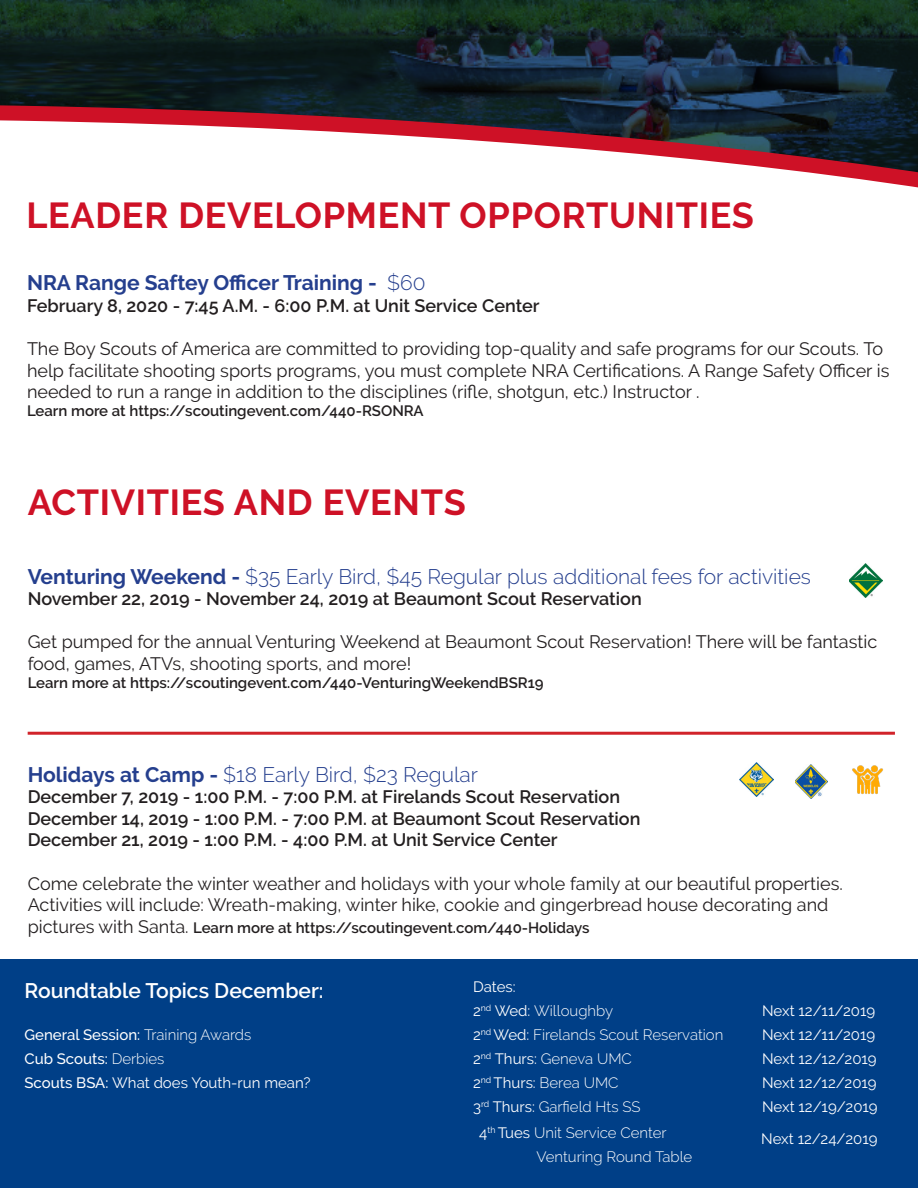
<style>
.page{position:relative;width:918px;height:1188px;background:#fff}
.page>*{position:absolute;margin:0;border:0;box-sizing:border-box;transform-origin:0 0}
.t1{font:700 36px "Raleway";letter-spacing:.02em;color:#ce1126}
.t2{font:300 21px "Raleway";color:#253f8e}
.t3{font:700 21px "Raleway";color:#253f8e}
.t4{font:600 21px "Raleway";color:#fff}
.t5{font:18px/21.6px "Raleway";color:#231f20}
.t6{font:600 18px "Raleway";color:#231f20}
.t7{font:600 15px "Raleway";color:#231f20}
.t8{font:300 15px "Raleway";color:#fff}
.t9{font:15px "Raleway";color:#fff}
.t10{font:500 15px "Raleway";color:#fff}
.s1{font-weight:300}
.s2{font-weight:700}
.s3{font-weight:400;font-size:18px}
.s4{font-weight:500}
.s5{font-weight:400}
</style>
<div class="page">
<svg style="left:0;top:0;width:918px;height:85px;background:#132827"></svg>
<svg style="left:0;top:85px;width:918px;height:103px"></svg>
<div style="left:0;top:959px;width:918px;height:229px;background:#003f87"></div>
<hr style="left:28px;top:732px;width:867px;height:3px;background:#d1232a">
<img style="left:849px;top:564px;width:33px;height:34px">
<img style="left:740px;top:763px;width:33px;height:33px">
<img style="left:852px;top:765px;width:31px;height:29px">
<img style="left:796px;top:765px;width:32px;height:34px">
<p class="t1" style="left:26px;top:194px;width:729px">LEADER DEVELOPMENT OPPORTUNITIES</p>
<p class="t3" style="left:27px;top:271px;width:400px">NRA Range Saftey Officer Training - <span class="s1">$60</span></p>
<p class="t6" style="left:27px;top:295px;width:514px">February 8, 2020 - 7:45 A.M. - 6:00 P.M. at Unit Service Center</p>
<p class="t5" style="left:27px;top:338px;width:864px">The Boy Scouts of America are committed to providing top-quality and safe programs for our Scouts. To help facilitate shooting sports programs, you must complete NRA Certifications. A Range Safety Officer is needed to run a range in addition to the disciplines (rifle, shotgun, etc.) Instructor .</p>
<p class="t7" style="left:27px;top:402px;width:398px">Learn more at https://scoutingevent.com/440-RSONRA</p>
<p class="t1" style="left:28px;top:482px;width:440px">ACTIVITIES AND EVENTS</p>
<p class="t2" style="left:28px;top:564px;width:785px"><span class="s2">Venturing Weekend -</span> $35 Early Bird, $45 Regular plus additional fees for activities</p>
<p class="t6" style="left:28px;top:589px;width:616px">November 22, 2019 - November 24, 2019 at Beaumont Scout Reservation</p>
<p class="t5" style="left:28px;top:631px;width:851px">Get pumped for the annual Venturing Weekend at Beaumont Scout Reservation! There will be fantastic food, games, ATVs, shooting sports, and more!</p>
<p class="t7" style="left:28px;top:674px;width:518px">Learn more at https://scoutingevent.com/440-VenturingWeekendBSR19</p>
<p class="t2" style="left:28px;top:762px;width:452px"><span class="s2">Holidays at Camp -</span> $18 Early Bird, $23 Regular</p>
<p class="t6" style="left:28px;top:786px;width:594px">December 7, 2019 - 1:00 P.M. - 7:00 P.M. at Firelands Scout Reservation</p>
<p class="t6" style="left:28px;top:808px;width:614px">December 14, 2019 - 1:00 P.M. - 7:00 P.M. at Beaumont Scout Reservation</p>
<p class="t6" style="left:28px;top:830px;width:531px">December 21, 2019 - 1:00 P.M. - 4:00 P.M. at Unit Service Center</p>
<p class="t5" style="left:28px;top:872px;width:817px">Come celebrate the winter weather and holidays with your whole family at our beautiful properties.<br>Activities will include: Wreath-making, winter hike, cookie and gingerbread house decorating and</p>
<p class="t7" style="left:28px;top:919px;width:564px"><span class="s3">pictures with Santa.</span> Learn more at https://scoutingevent.com/440-Holidays</p>
<p class="t4" style="left:24px;top:978px;width:301px">Roundtable Topics December:</p>
<p class="t10" style="left:24px;top:1026px;width:228px">General Session: <span class="s1">Training Awards</span></p>
<p class="t10" style="left:24px;top:1050px;width:142px">Cub Scouts: <span class="s1">Derbies</span></p>
<p class="t9" style="left:24px;top:1074px;width:288px"><span class="s4">Scouts BSA:</span> What does Youth-run mean?</p>
<p class="t9" style="left:473px;top:978px;width:44px">Dates:</p>
<p class="t8" style="left:473px;top:1002px;width:142px"><span class="s5">2</span><sup>nd</sup> <span class="s5">Wed:</span> Willoughby</p>
<p class="t9" style="left:762px;top:1002px;width:115px">Next 12/11/2019</p>
<p class="t8" style="left:473px;top:1026px;width:252px"><span class="s5">2</span><sup>nd</sup> <span class="s5">Wed:</span> Firelands Scout Reservation</p>
<p class="t9" style="left:762px;top:1026px;width:115px">Next 12/11/2019</p>
<p class="t8" style="left:473px;top:1050px;width:160px"><span class="s5">2</span><sup>nd</sup> <span class="s5">Thurs:</span> Geneva UMC</p>
<p class="t9" style="left:762px;top:1050px;width:116px">Next 12/12/2019</p>
<p class="t8" style="left:473px;top:1074px;width:147px"><span class="s5">2</span><sup>nd</sup> <span class="s5">Thurs:</span> Berea UMC</p>
<p class="t9" style="left:762px;top:1074px;width:116px">Next 12/12/2019</p>
<p class="t8" style="left:473px;top:1098px;width:169px"><span class="s5">3</span><sup>rd</sup> <span class="s5">Thurs:</span> Garfield Hts SS</p>
<p class="t9" style="left:762px;top:1098px;width:117px">Next 12/19/2019</p>
<p class="t8" style="left:479px;top:1124px;width:189px"><span class="s5">4</span><sup>th</sup> <span class="s5">Tues</span> Unit Service Center</p>
<p class="t8" style="left:537px;top:1148px;width:157px">Venturing Round Table</p>
<p class="t9" style="left:761px;top:1130px;width:118px">Next 12/24/2019</p>
</div>
